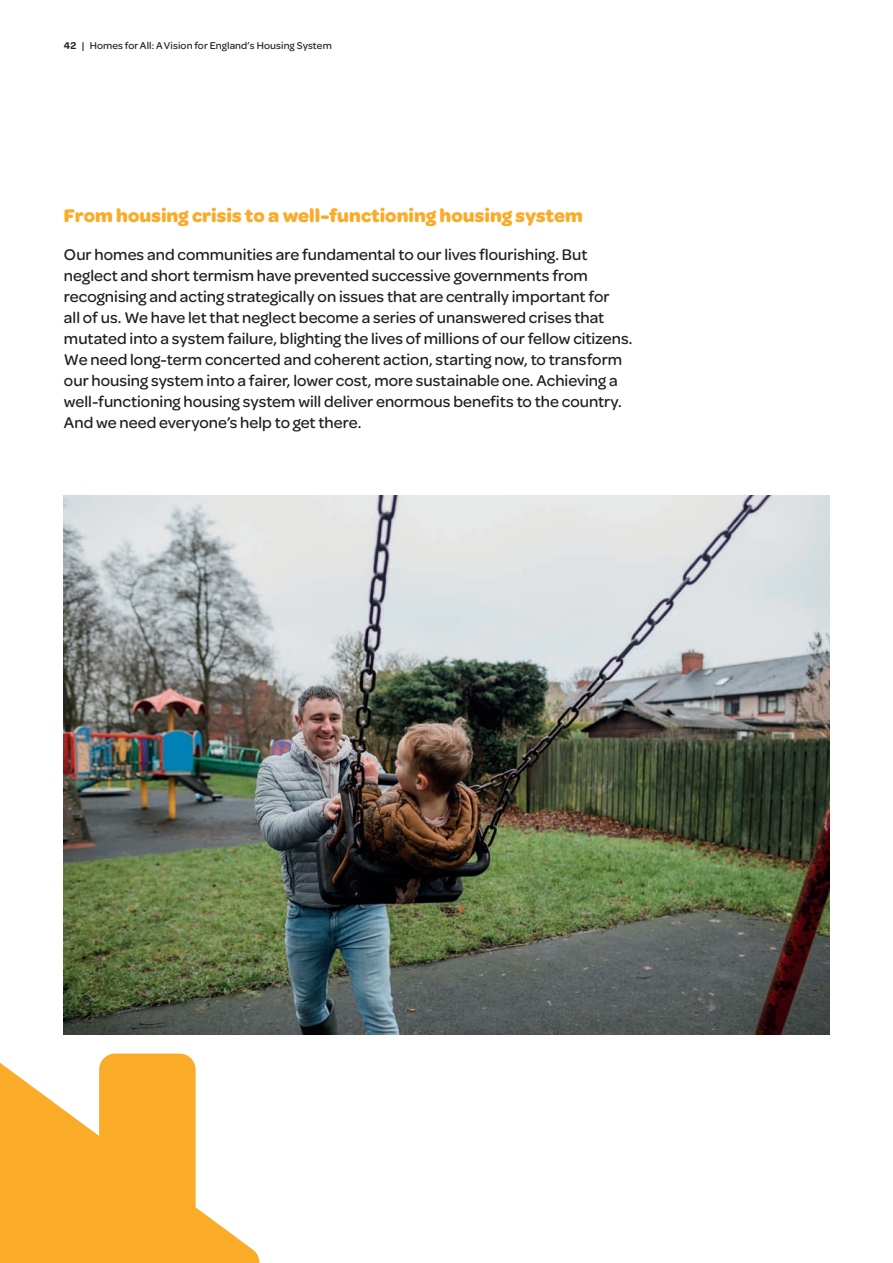
<style>
.page{position:relative;width:893px;height:1263px;background:#fff}
.page>*{position:absolute;margin:0;border:0;box-sizing:border-box;transform-origin:0 0}
.t1{font:700 19.5px "Omnes";color:#faab27}
.t2{font:500 16.5px/21px "Omnes";color:#231f20}
.t3{font:500 10.5px "Omnes";letter-spacing:.01em;color:#231f20}
.s1{font-weight:600}
</style>
<div class="page">
<img style="left:64px;top:496px;width:765px;height:539px">
<svg style="left:0;top:1053px;width:260px;height:210px;fill:#faab27"></svg>
<p class="t3" style="left:64px;top:39px;width:269px"><span class="s1">42</span> | Homes for All: A Vision for England’s Housing System</p>
<p class="t1" style="left:64px;top:204px;width:520px">From housing crisis to a well-functioning housing system</p>
<p class="t2" style="left:64px;top:243px;width:570px">Our homes and communities are fundamental to our lives flourishing. But neglect and short termism have prevented successive governments from recognising and acting strategically on issues that are centrally important for<br>all of us. We have let that neglect become a series of unanswered crises that mutated into a system failure, blighting the lives of millions of our fellow citizens.<br>We need long-term concerted and coherent action, starting now, to transform our housing system into a fairer, lower cost, more sustainable one. Achieving a well-functioning housing system will deliver enormous benefits to the country.<br>And we need everyone’s help to get there.</p>
</div>
